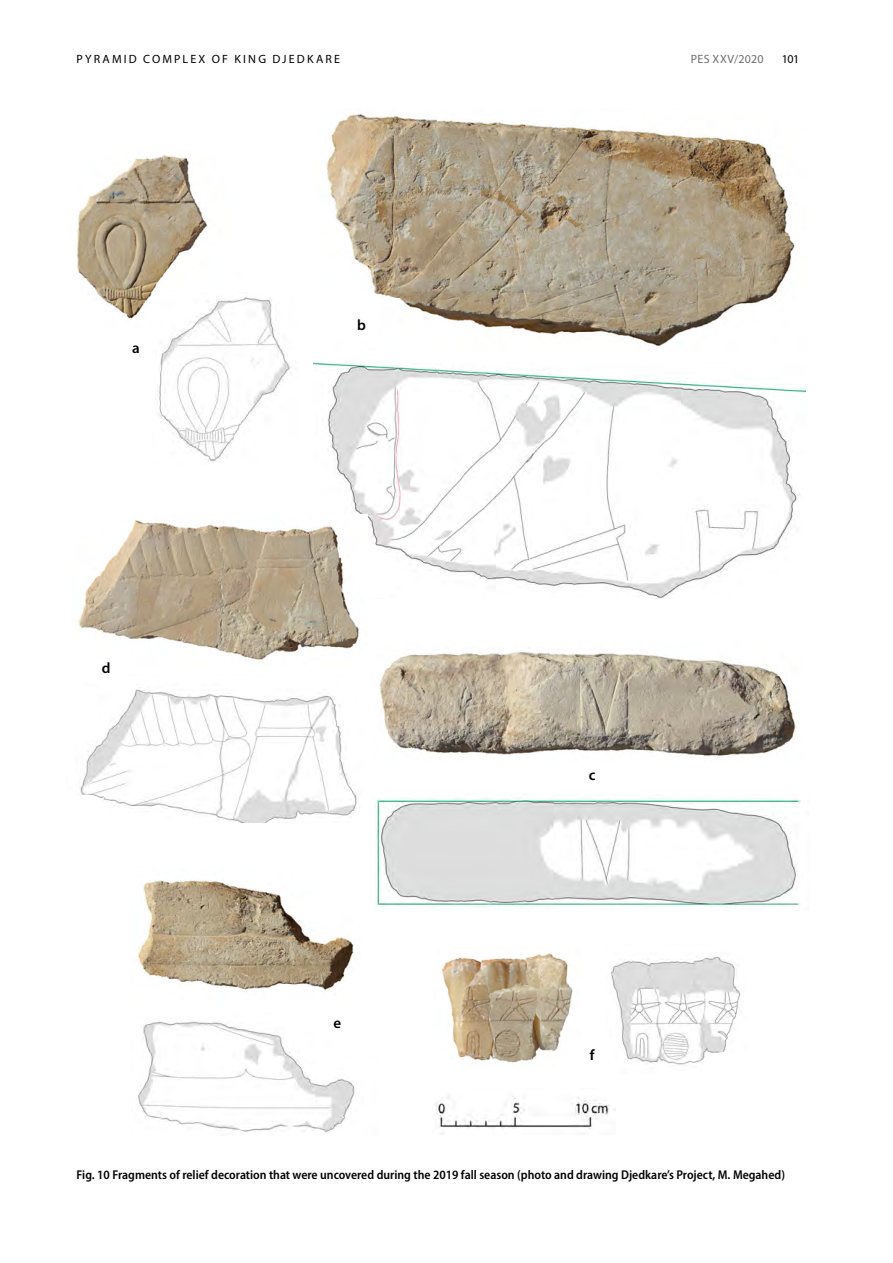
<style>
.page{position:relative;width:893px;height:1263px;background:#fff}
.page>*{position:absolute;margin:0;border:0;box-sizing:border-box;transform-origin:0 0}
.t1{font:600 15px "Myriad Pro";color:#000}
.t2{font:600 semi-condensed 12.75px "Myriad Pro";color:#000}
.t3{font:12px "Myriad Pro";letter-spacing:.18em;color:#000}
.t4{font:12px "Myriad Pro";letter-spacing:.015em;color:#6d6e71}
</style>
<div class="page">
<img style="left:137px;top:880px;width:217px;height:110px">
<img style="left:138px;top:1021px;width:217px;height:112px">
<img style="left:77px;top:154px;width:131px;height:165px">
<img style="left:152px;top:292px;width:140px;height:170px">
<img style="left:374px;top:797px;width:427px;height:111px">
<img style="left:441px;top:953px;width:132px;height:110px">
<img style="left:610px;top:957px;width:131px;height:109px">
<img style="left:326px;top:113px;width:469px;height:234px">
<img style="left:435px;top:1096px;width:181px;height:39px">
<img style="left:313px;top:363px;width:493px;height:236px">
<img style="left:379px;top:651px;width:417px;height:105px">
<div style="left:344px;top:306px;width:34px;height:36px;background:#fff"></div>
<div style="left:320px;top:1017px;width:34px;height:21px;background:#fff"></div>
<img style="left:78px;top:515px;width:289px;height:145px">
<img style="left:80px;top:689px;width:277px;height:133px">
<div style="left:54px;top:296px;width:45px;height:46px;background:#fff;border-radius:50%"></div>
<div style="left:354px;top:552px;width:46px;height:46px;background:#fff;border-radius:50%"></div>
<div style="left:54px;top:637px;width:45px;height:46px;background:#fff;border-radius:50%"></div>
<div style="left:64px;top:794px;width:46px;height:46px;background:#fff;border-radius:50%"></div>
<div style="left:344px;top:966px;width:46px;height:46px;background:#fff;border-radius:50%"></div>
<div style="left:702px;top:1052px;width:45px;height:46px;background:#fff;border-radius:50%"></div>
<p class="t3" style="left:77px;top:52px;width:265px">PYRAMID COMPLEX OF KING DJEDKARE</p>
<p class="t4" style="left:691px;top:52px;width:74px">PES XXV/2020</p>
<p class="t3" style="left:782px;top:52px;width:19px">101</p>
<p class="t1" style="left:132px;top:338px;width:9px">a</p>
<p class="t1" style="left:102px;top:659px;width:10px">d</p>
<p class="t1" style="left:357px;top:315px;width:10px">b</p>
<p class="t1" style="left:333px;top:1014px;width:9px">e</p>
<p class="t1" style="left:589px;top:765px;width:8px">c</p>
<p class="t1" style="left:590px;top:1045px;width:6px">f</p>
<p class="t2" style="left:77px;top:1168px;width:710px">Fig. 10 Fragments of relief decoration that were uncovered during the 2019 fall season (photo and drawing Djedkare’s Project, M. Megahed)</p>
</div>
